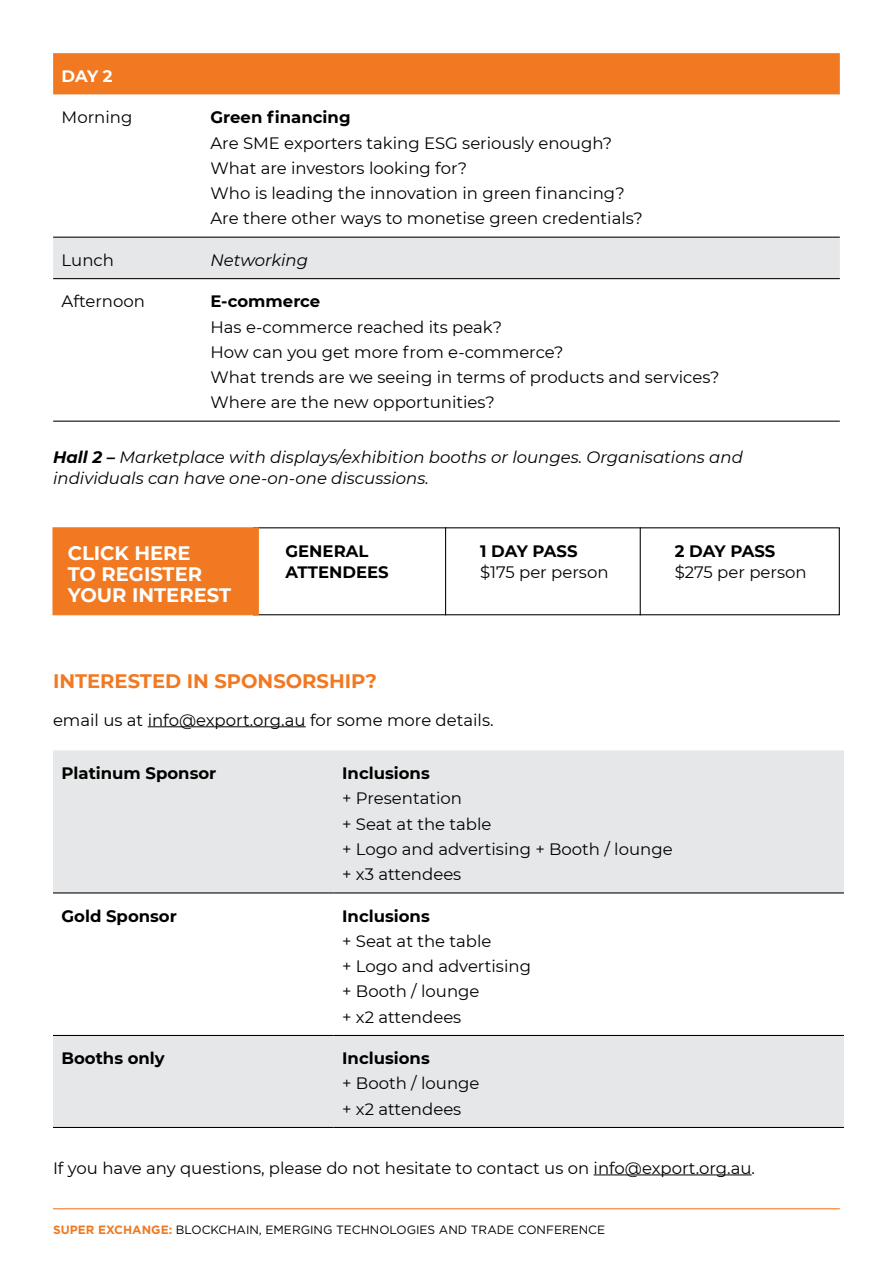
<style>
.page{position:relative;width:893px;height:1263px;background:#fff}
.page>*{position:absolute;margin:0;border:0;box-sizing:border-box;transform-origin:0 0}
.body{font:700 19.5px/21px "Montserrat";color:#fff}
.body-2{font:700 19.5px "Montserrat";color:#f17922}
.body-3{font:16.5px/21px "Montserrat";color:#000}
.body-4{font:italic 16.5px/21px "Montserrat";color:#000}
.body-5{font:700 16.5px/21px "Montserrat";color:#000}
.body-6{font:700 16.5px "Montserrat";color:#fff}
.t1{font:12px "Gotham";color:#000}
.s1{font-weight:700}
.s2{font-weight:700;color:#f17922}
</style>
<div class="page">
<hr style="left:53px;top:1208px;width:787px;height:1px;background:#f17922">
<hr style="left:445px;top:527px;width:1px;height:88px;background:#000">
<hr style="left:640px;top:527px;width:1px;height:88px;background:#000">
<div style="left:53px;top:53px;width:787px;height:42px;background:#f17922"></div>
<svg style="left:53px;top:236px;width:787px;height:185px"></svg>
<div style="left:53px;top:238px;width:787px;height:40px;background:#e6e7e8"></div>
<hr style="left:53px;top:237px;width:149px;height:1px;background:#000">
<hr style="left:202px;top:237px;width:638px;height:1px;background:#000">
<hr style="left:53px;top:278px;width:149px;height:1px;background:#000">
<hr style="left:202px;top:278px;width:638px;height:1px;background:#000">
<hr style="left:53px;top:421px;width:149px;height:1px;background:#000">
<hr style="left:202px;top:421px;width:638px;height:1px;background:#000">
<hr style="left:594px;top:1174px;width:158px;height:1px;background:#000">
<hr style="left:148px;top:726px;width:158px;height:1px;background:#000">
<div style="left:53px;top:750px;width:791px;height:377px;background:#e6e7e8"></div>
<svg style="left:53px;top:893px;width:791px;height:142px"></svg>
<hr style="left:53px;top:892px;width:281px;height:1px;background:#000">
<hr style="left:334px;top:892px;width:510px;height:1px;background:#000">
<hr style="left:53px;top:1035px;width:281px;height:1px;background:#000">
<hr style="left:334px;top:1035px;width:510px;height:1px;background:#000">
<hr style="left:53px;top:1127px;width:281px;height:1px;background:#000">
<hr style="left:334px;top:1127px;width:510px;height:1px;background:#000">
<div style="left:52px;top:527px;width:207px;height:88px;background:#f17922;border:1px solid #f17922"></div>
<p class="body-6" style="left:62px;top:64px;width:52px">DAY 2</p>
<p class="body-3" style="left:62px;top:106px;width:72px">Morning</p>
<p class="body-5" style="left:210px;top:106px;width:142px">Green financing</p>
<p class="body-3" style="left:210px;top:132px;width:403px">Are SME exporters taking ESG seriously enough?</p>
<p class="body-3" style="left:210px;top:157px;width:258px">What are investors looking for?</p>
<p class="body-3" style="left:210px;top:182px;width:416px">Who is leading the innovation in green financing?</p>
<p class="body-3" style="left:210px;top:207px;width:434px">Are there other ways to monetise green credentials?</p>
<p class="body-3" style="left:62px;top:249px;width:54px">Lunch</p>
<p class="body-4" style="left:210px;top:249px;width:99px">Networking</p>
<p class="body-3" style="left:62px;top:290px;width:85px">Afternoon</p>
<p class="body-5" style="left:210px;top:290px;width:111px">E-commerce</p>
<p class="body-3" style="left:210px;top:316px;width:293px">Has e-commerce reached its peak?</p>
<p class="body-3" style="left:210px;top:341px;width:354px">How can you get more from e-commerce?</p>
<p class="body-3" style="left:210px;top:366px;width:510px">What trends are we seeing in terms of products and services?</p>
<p class="body-3" style="left:210px;top:391px;width:286px">Where are the new opportunities?</p>
<p class="body-4" style="left:53px;top:446px;width:691px"><span class="s1">Hall 2 –</span> Marketplace with displays/exhibition booths or lounges. Organisations and individuals can have one-on-one discussions.</p>
<p class="body" style="left:68px;top:541px;width:165px">CLICK HERE<br>TO REGISTER<br>YOUR INTEREST</p>
<p class="body-5" style="left:285px;top:540px;width:105px">GENERAL<br>ATTENDEES</p>
<p class="body-3" style="left:480px;top:540px;width:130px"><span class="s1">1 DAY PASS </span>$175 per person</p>
<p class="body-3" style="left:675px;top:540px;width:133px"><span class="s1">2 DAY PASS </span>$275 per person</p>
<p class="body-2" style="left:53px;top:666px;width:325px">INTERESTED IN SPONSORSHIP?</p>
<p class="body-3" style="left:53px;top:709px;width:442px">email us at info@export.org.au for some more details.</p>
<p class="body-5" style="left:62px;top:762px;width:156px">Platinum Sponsor</p>
<p class="body-5" style="left:342px;top:762px;width:89px">Inclusions</p>
<p class="body-3" style="left:342px;top:787px;width:121px">+ Presentation</p>
<p class="body-3" style="left:342px;top:813px;width:151px">+ Seat at the table</p>
<p class="body-3" style="left:342px;top:838px;width:332px">+ Logo and advertising + Booth / lounge</p>
<p class="body-3" style="left:342px;top:863px;width:121px">+ x3 attendees</p>
<p class="body-5" style="left:62px;top:904px;width:117px">Gold Sponsor</p>
<p class="body-5" style="left:342px;top:904px;width:89px">Inclusions</p>
<p class="body-3" style="left:342px;top:930px;width:151px">+ Seat at the table</p>
<p class="body-3" style="left:342px;top:955px;width:190px">+ Logo and advertising</p>
<p class="body-3" style="left:342px;top:980px;width:139px">+ Booth / lounge</p>
<p class="body-3" style="left:342px;top:1006px;width:121px">+ x2 attendees</p>
<p class="body-5" style="left:62px;top:1047px;width:105px">Booths only</p>
<p class="body-5" style="left:342px;top:1047px;width:89px">Inclusions</p>
<p class="body-3" style="left:342px;top:1072px;width:139px">+ Booth / lounge</p>
<p class="body-3" style="left:342px;top:1098px;width:121px">+ x2 attendees</p>
<p class="body-3" style="left:53px;top:1157px;width:704px">If you have any questions, please do not hesitate to contact us on info@export.org.au.</p>
<p class="t1" style="left:53px;top:1223px;width:554px"><span class="s2">SUPER EXCHANGE:</span> BLOCKCHAIN, EMERGING TECHNOLOGIES AND TRADE CONFERENCE</p>
</div>
